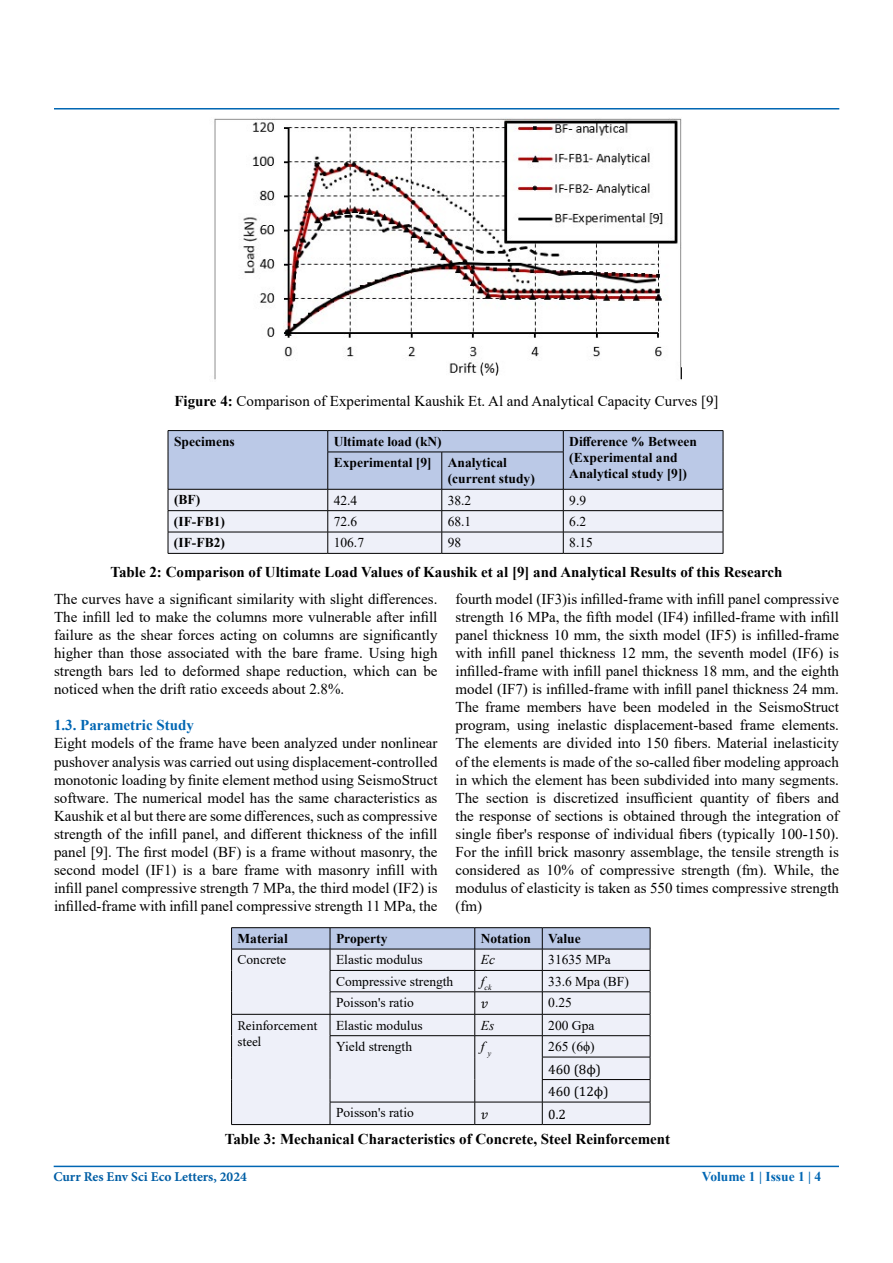
<style>
.page{position:relative;width:893px;height:1263px;background:#fff}
.page>*{position:absolute;margin:0;border:0;box-sizing:border-box;transform-origin:0 0}
.t1{font:15px/18px "Times New Roman";color:#000;text-align:justify}
.t2{font:700 15px "Times New Roman";color:#000}
.t3{font:700 15px "Times New Roman";color:#0066b3}
.t4{font:700 13.5px/16.2px "Times New Roman";color:#000}
.t5{font:13.5px "Times New Roman";color:#000}
.t6{font:700 13.5px "Minion Pro";color:#005ea5}
.t7{font:13.5px/16.2px "Minion Pro";color:#000}
.t8{font:13.5px/22.5px "Cambria";color:#000}
.t9{font:700 13.5px "Times New Roman";color:#0066b3}
.t10{font:italic 13.5px "Times New Roman";color:#000}
.t11{font:italic 7.8px "Times New Roman";color:#000}
.s1{font-weight:700}
</style>
<div class="page">
<hr style="left:54px;top:1166px;width:785px;height:1px;background:#0066b3">
<hr style="left:54px;top:108px;width:785px;height:2px;background:#0066b3">
<img style="left:214px;top:118px;width:468px;height:262px">
<hr style="left:168px;top:430px;width:160px;height:1px;background:#000">
<hr style="left:328px;top:430px;width:114px;height:1px;background:#000">
<hr style="left:442px;top:430px;width:121px;height:1px;background:#000">
<hr style="left:563px;top:430px;width:160px;height:1px;background:#000">
<svg style="left:168px;top:431px;width:556px;height:122px;background:#cdd5e7"></svg>
<hr style="left:168px;top:553px;width:160px;height:1px;background:#000">
<hr style="left:328px;top:553px;width:114px;height:1px;background:#000">
<hr style="left:442px;top:553px;width:121px;height:1px;background:#000">
<hr style="left:563px;top:553px;width:160px;height:1px;background:#000">
<hr style="left:231px;top:927px;width:99px;height:1px;background:#000">
<hr style="left:330px;top:927px;width:145px;height:1px;background:#000">
<hr style="left:475px;top:927px;width:67px;height:1px;background:#000">
<hr style="left:542px;top:927px;width:108px;height:1px;background:#000">
<hr style="left:231px;top:1124px;width:99px;height:1px;background:#000">
<hr style="left:330px;top:1124px;width:145px;height:1px;background:#000">
<hr style="left:475px;top:1124px;width:67px;height:1px;background:#000">
<hr style="left:542px;top:1124px;width:108px;height:1px;background:#000">
<svg style="left:231px;top:928px;width:420px;height:196px;background:#d7dae4"></svg>
<p class="t1" style="left:174px;top:392px;width:546px"><span class="s1">Figure 4:</span> Comparison of Experimental Kaushik Et. Al and Analytical Capacity Curves [9]</p>
<p class="t4" style="left:174px;top:433px;width:62px">Specimens</p>
<p class="t4" style="left:334px;top:433px;width:109px">Ultimate load (kN)</p>
<p class="t4" style="left:569px;top:433px;width:129px">Difference % Between (Experimental and<br>Analytical study [9])</p>
<p class="t4" style="left:448px;top:454px;width:89px;text-indent:-114px">Experimental [9] Analytical (current study)</p>
<p class="t4" style="left:174px;top:491px;width:28px">(BF)</p>
<p class="t5" style="left:334px;top:491px;width:25px">42.4</p>
<p class="t5" style="left:448px;top:491px;width:25px">38.2</p>
<p class="t5" style="left:569px;top:491px;width:18px">9.9</p>
<p class="t4" style="left:174px;top:513px;width:52px">(IF-FB1)</p>
<p class="t5" style="left:334px;top:512px;width:25px">72.6</p>
<p class="t5" style="left:448px;top:512px;width:25px">68.1</p>
<p class="t5" style="left:569px;top:512px;width:18px">6.2</p>
<p class="t4" style="left:174px;top:534px;width:52px">(IF-FB2)</p>
<p class="t5" style="left:334px;top:533px;width:32px">106.7</p>
<p class="t5" style="left:448px;top:533px;width:15px">98</p>
<p class="t5" style="left:569px;top:533px;width:25px">8.15</p>
<p class="t2" style="left:110px;top:561px;width:674px">Table 2: Comparison of Ultimate Load Values of Kaushik et al [9] and Analytical Results of this Research</p>
<p class="t1" style="left:54px;top:590px;width:385px">The curves have a significant similarity with slight differences.<br>The infill led to make the columns more vulnerable after infill failure as the shear forces acting on columns are significantly higher than those associated with the bare frame. Using high strength bars led to deformed shape reduction, which can be noticed when the drift ratio exceeds about 2.8%.</p>
<p class="t3" style="left:54px;top:715px;width:141px">1.3. Parametric Study</p>
<p class="t1" style="left:54px;top:734px;width:385px">Eight models of the frame have been analyzed under nonlinear pushover analysis was carried out using displacement-controlled monotonic loading by finite element method using SeismoStruct software. The numerical model has the same characteristics as Kaushik et al but there are some differences, such as compressive strength of the infill panel, and different thickness of the infill panel [9]. The first model (BF) is a frame without masonry, the second model (IF1) is a bare frame with masonry infill with infill panel compressive strength 7 MPa, the third model (IF2) is infilled-frame with infill panel compressive strength 11 MPa, the</p>
<p class="t1" style="left:455px;top:590px;width:385px">fourth model (IF3)is infilled-frame with infill panel compressive strength 16 MPa, the fifth model (IF4) infilled-frame with infill panel thickness 10 mm, the sixth model (IF5) is infilled-frame with infill panel thickness 12 mm, the seventh model (IF6) is infilled-frame with infill panel thickness 18 mm, and the eighth model (IF7) is infilled-frame with infill panel thickness 24 mm.<br>The frame members have been modeled in the SeismoStruct program, using inelastic displacement-based frame elements.<br>The elements are divided into 150 fibers. Material inelasticity of the elements is made of the so-called fiber modeling approach in which the element has been subdivided into many segments.<br>The section is discretized insufficient quantity of fibers and the response of sections is obtained through the integration of single fiber's response of individual fibers (typically 100-150).<br>For the infill brick masonry assemblage, the tensile strength is considered as 10% of compressive strength (fm). While, the modulus of elasticity is taken as 550 times compressive strength (fm)</p>
<p class="t4" style="left:238px;top:930px;width:52px">Material</p>
<p class="t4" style="left:336px;top:930px;width:53px">Property</p>
<p class="t4" style="left:481px;top:930px;width:52px">Notation</p>
<p class="t4" style="left:548px;top:930px;width:34px">Value</p>
<p class="t5" style="left:238px;top:950px;width:50px">Concrete</p>
<p class="t5" style="left:336px;top:950px;width:88px">Elastic modulus</p>
<p class="t10" style="left:481px;top:950px;width:16px">Ec</p>
<p class="t5" style="left:548px;top:950px;width:64px">31635 MPa</p>
<p class="t5" style="left:336px;top:972px;width:119px">Compressive strength</p>
<p class="t11" style="left:481px;top:982px;width:12px"><sup>f</sup>ck</p>
<p class="t5" style="left:548px;top:972px;width:82px">33.6 Mpa (BF)</p>
<p class="t5" style="left:336px;top:993px;width:79px">Poisson's ratio</p>
<p class="t5" style="left:548px;top:993px;width:25px">0.25</p>
<p class="t7" style="left:238px;top:1018px;width:82px">Reinforcement steel</p>
<p class="t5" style="left:336px;top:1015px;width:88px">Elastic modulus</p>
<p class="t10" style="left:481px;top:1016px;width:15px">Es</p>
<p class="t5" style="left:548px;top:1015px;width:48px">200 Gpa</p>
<p class="t5" style="left:336px;top:1037px;width:78px">Yield strength</p>
<p class="t10" style="left:481px;top:1037px;width:12px">f <sub>y</sub></p>
<p class="t5" style="left:548px;top:1037px;width:48px">265 (6ϕ)</p>
<p class="t8" style="left:548px;top:1058px;width:62px">460 (8ϕ)<br>460 (12ϕ)</p>
<p class="t5" style="left:336px;top:1103px;width:79px">Poisson's ratio</p>
<p class="t8" style="left:548px;top:1103px;width:19px">0.2</p>
<p class="t2" style="left:225px;top:1128px;width:447px">Table 3: Mechanical Characteristics of Concrete, Steel Reinforcement</p>
<p class="t6" style="left:53px;top:1167px;width:195px">Curr Res Env Sci Eco Letters, 2024</p>
<p class="t9" style="left:702px;top:1166px;width:121px">Volume 1 | Issue 1 | 4</p>
</div>
